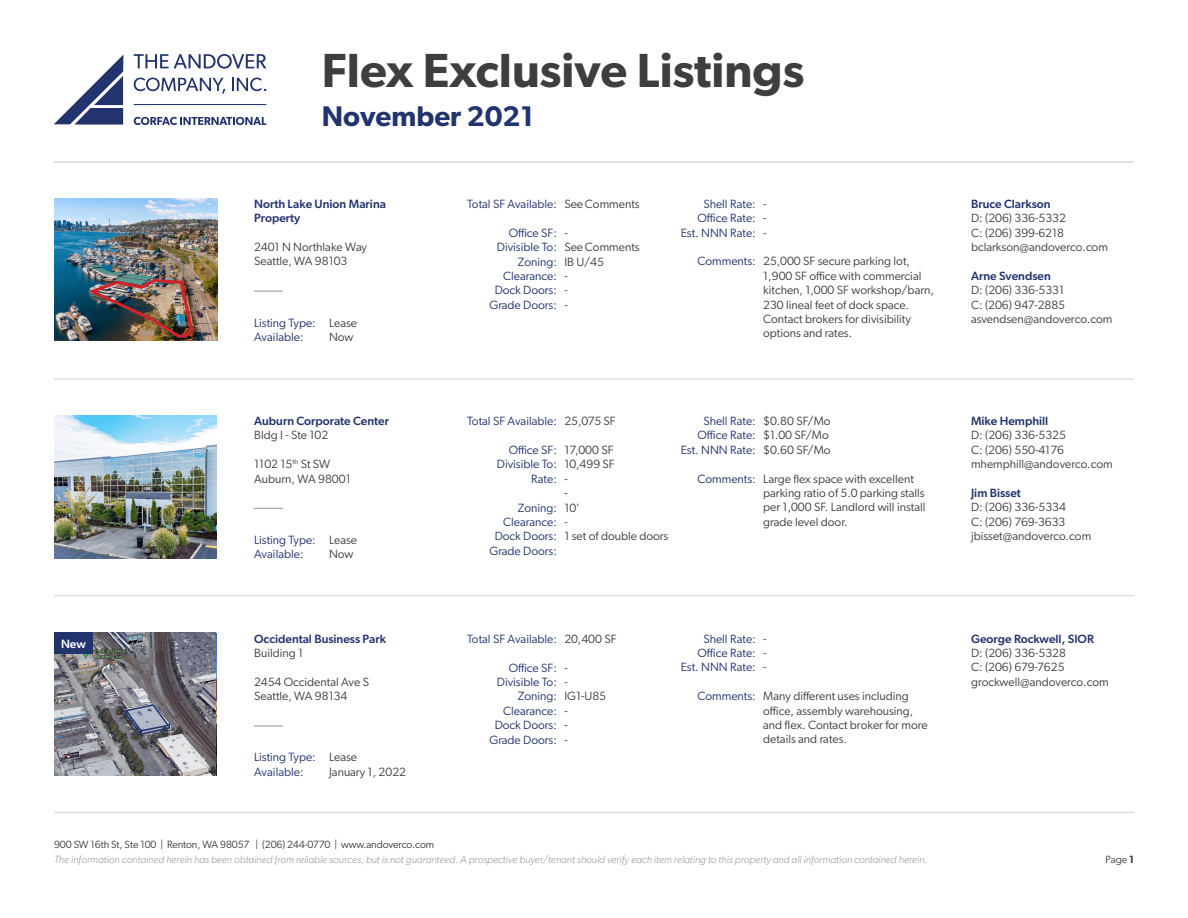
<style>
.page{position:relative;width:1188px;height:918px;background:#fff}
.page>*{position:absolute;margin:0;border:0;box-sizing:border-box;transform-origin:0 0}
.t1{font:600 48px "Gibson";color:#3e3e3f}
.t2{font:600 28.5px "Gibson";color:#22346e}
.t3{font:12px/14.4px "Gibson";color:#3e3e3f}
.t4{font:12px "Gibson";color:#22346e}
.t5{font:500 12px/14.4px "Gibson";color:#22346e}
.t6{font:500 12px "Gibson";color:#fff}
.t7{font:italic 300 10.5px "Gibson";color:#939598}
.t8{font:10.5px "Gibson";letter-spacing:-.01em;color:#3e3e3f}
.s1{font-weight:600}
</style>
<div class="page">
<svg style="left:54px;top:55px;width:69px;height:70px"></svg>
<svg style="left:134px;top:54px;width:132px;height:15px"></svg>
<hr style="left:134px;top:104px;width:132px;height:1px;background:#22336d">
<svg style="left:134px;top:117px;width:132px;height:8px"></svg>
<svg style="left:134px;top:78px;width:91px;height:16px"></svg>
<svg style="left:232px;top:78px;width:34px;height:13px"></svg>
<hr style="left:54px;top:162px;width:1080px;height:1px;background:#dcdddf">
<hr style="left:54px;top:378px;width:1080px;height:2px;background:#dcdddf">
<hr style="left:54px;top:595px;width:1080px;height:1px;background:#dcdddf">
<hr style="left:54px;top:812px;width:1080px;height:1px;background:#dcdddf">
<svg style="left:254px;top:291px;width:29px;height:1px"></svg>
<img style="left:54px;top:198px;width:163px;height:143px">
<img style="left:84px;top:277px;width:111px;height:63px">
<img style="left:54px;top:633px;width:162px;height:143px">
<svg style="left:254px;top:726px;width:29px;height:1px"></svg>
<svg style="left:124px;top:662px;width:47px;height:76px;background:#7c7d87"></svg>
<div style="left:54px;top:632px;width:39px;height:22px;background:#22346e"></div>
<img style="left:54px;top:416px;width:162px;height:142px">
<svg style="left:254px;top:508px;width:29px;height:1px"></svg>
<h1 class="t1" style="left:322px;top:42px;width:484px">Flex Exclusive Listings</h1>
<h2 class="t2" style="left:322px;top:100px;width:213px">November 2021</h2>
<p class="t5" style="left:254px;top:196px;width:133px">North Lake Union Marina<br>Property</p>
<p class="t3" style="left:254px;top:239px;width:114px">2401 N Northlake Way</p>
<p class="t3" style="left:254px;top:254px;width:95px">Seattle, WA 98103</p>
<p class="t4" style="left:254px;top:315px;width:63px">Listing Type:</p>
<p class="t4" style="left:254px;top:330px;width:51px">Available:</p>
<p class="t3" style="left:329px;top:315px;width:30px">Lease</p>
<p class="t3" style="left:329px;top:329px;width:26px">Now</p>
<p class="t5" style="left:254px;top:413px;width:136px">Auburn Corporate Center</p>
<p class="t3" style="left:254px;top:428px;width:76px">Bldg I - Ste 102</p>
<p class="t3" style="left:254px;top:457px;width:77px">1102 15<sup>th</sup> St SW</p>
<p class="t3" style="left:254px;top:471px;width:98px">Auburn, WA 98001</p>
<p class="t6" style="left:61px;top:636px;width:26px">New</p>
<p class="t4" style="left:254px;top:532px;width:63px">Listing Type:</p>
<p class="t4" style="left:254px;top:547px;width:51px">Available:</p>
<p class="t3" style="left:329px;top:532px;width:30px">Lease</p>
<p class="t3" style="left:329px;top:547px;width:26px">Now</p>
<p class="t5" style="left:254px;top:631px;width:133px">Occidental Business Park</p>
<p class="t3" style="left:254px;top:645px;width:51px">Building 1</p>
<p class="t3" style="left:254px;top:674px;width:116px">2454 Occidental Ave S</p>
<p class="t3" style="left:254px;top:689px;width:95px">Seattle, WA 98134</p>
<p class="t4" style="left:254px;top:750px;width:63px">Listing Type:</p>
<p class="t4" style="left:254px;top:764px;width:51px">Available:</p>
<p class="t3" style="left:329px;top:750px;width:30px">Lease</p>
<p class="t3" style="left:329px;top:764px;width:78px">January 1, 2022</p>
<p class="t8" style="left:54px;top:838px;width:382px">900 SW 16th St, Ste 100 | Renton, WA 98057 | (206) 244-0770 | www.andoverco.com</p>
<p class="t4" style="left:467px;top:197px;width:91px">Total SF Available:</p>
<p class="t4" style="left:509px;top:225px;width:50px">Office SF:</p>
<p class="t4" style="left:497px;top:240px;width:62px">Divisible To:</p>
<p class="t4" style="left:518px;top:254px;width:41px">Zoning:</p>
<p class="t4" style="left:503px;top:269px;width:55px">Clearance:</p>
<p class="t4" style="left:495px;top:283px;width:64px">Dock Doors:</p>
<p class="t4" style="left:489px;top:297px;width:69px">Grade Doors:</p>
<p class="t3" style="left:564px;top:196px;width:77px">See Comments</p>
<p class="t3" style="left:564px;top:225px;width:5px">-</p>
<p class="t3" style="left:564px;top:240px;width:77px">See Comments</p>
<p class="t3" style="left:564px;top:254px;width:41px">IB U/45</p>
<p class="t3" style="left:564px;top:268px;width:5px">-</p>
<p class="t3" style="left:564px;top:283px;width:5px">-</p>
<p class="t3" style="left:564px;top:297px;width:5px">-</p>
<p class="t4" style="left:703px;top:196px;width:54px">Shell Rate:</p>
<p class="t4" style="left:698px;top:211px;width:60px">Office Rate:</p>
<p class="t4" style="left:681px;top:225px;width:77px">Est. NNN Rate:</p>
<p class="t4" style="left:698px;top:254px;width:60px">Comments:</p>
<p class="t3" style="left:763px;top:196px;width:5px">-</p>
<p class="t3" style="left:763px;top:211px;width:5px">-</p>
<p class="t3" style="left:763px;top:225px;width:5px">-</p>
<p class="t3" style="left:763px;top:254px;width:172px">25,000 SF secure parking lot,<br>1,900 SF office with commercial kitchen, 1,000 SF workshop/barn,<br>230 lineal feet of dock space.<br>Contact brokers for divisibility options and rates.</p>
<p class="t4" style="left:467px;top:414px;width:91px">Total SF Available:</p>
<p class="t4" style="left:509px;top:443px;width:50px">Office SF:</p>
<p class="t4" style="left:497px;top:457px;width:62px">Divisible To:</p>
<p class="t4" style="left:531px;top:471px;width:27px">Rate:</p>
<p class="t4" style="left:518px;top:500px;width:41px">Zoning:</p>
<p class="t4" style="left:503px;top:515px;width:55px">Clearance:</p>
<p class="t4" style="left:495px;top:529px;width:64px">Dock Doors:</p>
<p class="t4" style="left:489px;top:543px;width:69px">Grade Doors:</p>
<p class="t3" style="left:564px;top:414px;width:53px">25,075 SF</p>
<p class="t3" style="left:564px;top:443px;width:51px">17,000 SF</p>
<p class="t3" style="left:564px;top:457px;width:52px">10,499 SF</p>
<p class="t3" style="left:564px;top:471px;width:5px">-</p>
<p class="t3" style="left:564px;top:486px;width:5px">-</p>
<p class="t3" style="left:564px;top:500px;width:17px">10’</p>
<p class="t3" style="left:564px;top:515px;width:5px">-</p>
<p class="t3" style="left:564px;top:529px;width:106px">1 set of double doors</p>
<p class="t4" style="left:703px;top:414px;width:54px">Shell Rate:</p>
<p class="t4" style="left:698px;top:428px;width:60px">Office Rate:</p>
<p class="t4" style="left:681px;top:442px;width:77px">Est. NNN Rate:</p>
<p class="t4" style="left:698px;top:471px;width:60px">Comments:</p>
<p class="t3" style="left:763px;top:413px;width:69px">$0.80 SF/Mo</p>
<p class="t3" style="left:763px;top:428px;width:67px">$1.00 SF/Mo</p>
<p class="t3" style="left:763px;top:442px;width:69px">$0.60 SF/Mo</p>
<p class="t3" style="left:763px;top:471px;width:164px">Large flex space with excellent parking ratio of 5.0 parking stalls per 1,000 SF. Landlord will install grade level door.</p>
<p class="t4" style="left:467px;top:631px;width:91px">Total SF Available:</p>
<p class="t4" style="left:509px;top:660px;width:50px">Office SF:</p>
<p class="t4" style="left:497px;top:675px;width:62px">Divisible To:</p>
<p class="t4" style="left:518px;top:689px;width:41px">Zoning:</p>
<p class="t4" style="left:503px;top:703px;width:55px">Clearance:</p>
<p class="t4" style="left:495px;top:718px;width:64px">Dock Doors:</p>
<p class="t4" style="left:489px;top:732px;width:69px">Grade Doors:</p>
<p class="t3" style="left:564px;top:631px;width:54px">20,400 SF</p>
<p class="t3" style="left:564px;top:660px;width:5px">-</p>
<p class="t3" style="left:564px;top:675px;width:5px">-</p>
<p class="t3" style="left:564px;top:689px;width:43px">IG1-U85</p>
<p class="t3" style="left:564px;top:703px;width:5px">-</p>
<p class="t3" style="left:564px;top:718px;width:5px">-</p>
<p class="t3" style="left:564px;top:732px;width:5px">-</p>
<p class="t4" style="left:703px;top:631px;width:54px">Shell Rate:</p>
<p class="t4" style="left:698px;top:646px;width:60px">Office Rate:</p>
<p class="t4" style="left:681px;top:660px;width:77px">Est. NNN Rate:</p>
<p class="t4" style="left:698px;top:689px;width:60px">Comments:</p>
<p class="t3" style="left:763px;top:631px;width:5px">-</p>
<p class="t3" style="left:763px;top:645px;width:5px">-</p>
<p class="t3" style="left:763px;top:660px;width:5px">-</p>
<p class="t3" style="left:763px;top:689px;width:166px">Many different uses including office, assembly warehousing, and flex. Contact broker for more details and rates.</p>
<p class="t5" style="left:971px;top:196px;width:81px">Bruce Clarkson</p>
<p class="t3" style="left:971px;top:211px;width:96px">D: (206) 336-5332</p>
<p class="t3" style="left:971px;top:225px;width:95px">C: (206) 399-6218</p>
<p class="t3" style="left:971px;top:239px;width:138px">bclarkson@andoverco.com</p>
<p class="t5" style="left:971px;top:268px;width:81px">Arne Svendsen</p>
<p class="t3" style="left:971px;top:283px;width:95px">D: (206) 336-5331</p>
<p class="t3" style="left:971px;top:297px;width:96px">C: (206) 947-2885</p>
<p class="t3" style="left:971px;top:311px;width:143px">asvendsen@andoverco.com</p>
<p class="t5" style="left:971px;top:413px;width:79px">Mike Hemphill</p>
<p class="t3" style="left:971px;top:428px;width:96px">D: (206) 336-5325</p>
<p class="t3" style="left:971px;top:442px;width:94px">C: (206) 550-4176</p>
<p class="t3" style="left:971px;top:457px;width:143px">mhemphill@andoverco.com</p>
<p class="t5" style="left:971px;top:485px;width:51px">Jim Bisset</p>
<p class="t3" style="left:971px;top:500px;width:96px">D: (206) 336-5334</p>
<p class="t3" style="left:971px;top:514px;width:96px">C: (206) 769-3633</p>
<p class="t3" style="left:971px;top:529px;width:122px">jbisset@andoverco.com</p>
<p class="t5" style="left:971px;top:631px;width:124px">George Rockwell, SIOR</p>
<p class="t3" style="left:971px;top:645px;width:96px">D: (206) 336-5328</p>
<p class="t3" style="left:971px;top:660px;width:95px">C: (206) 679-7625</p>
<p class="t3" style="left:971px;top:674px;width:139px">grockwell@andoverco.com</p>
<p class="t7" style="left:54px;top:853px;width:875px">The information contained herein has been obtained from reliable sources, but is not guaranteed. A prospective buyer/tenant should verify each item relating to this property and all information contained herein.</p>
<p class="t8" style="left:1106px;top:853px;width:30px">Page <span class="s1">1</span></p>
</div>
